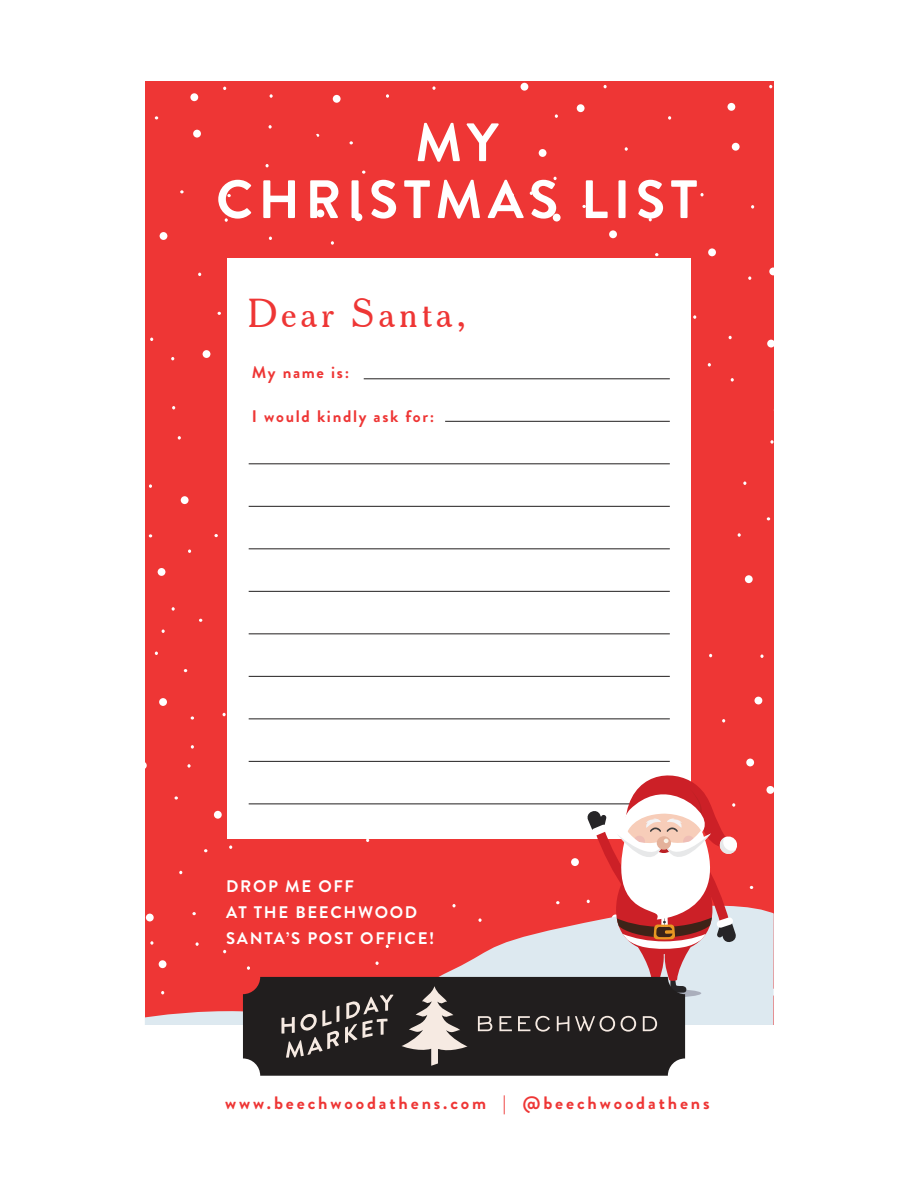
<style>
.page{position:relative;width:918px;height:1188px;background:#fff}
.page>*{position:absolute;margin:0;border:0;box-sizing:border-box;transform-origin:0 0}
.t1{font:700 54px/56.8px "Brandon Grotesque";letter-spacing:.1em;color:#fff;text-align:center}
.t2{font:39.45px "Cheltenham BT";letter-spacing:.1em;color:#ee3635}
.t3{font:700 18px "Brandon Grotesque";letter-spacing:.16em;color:#ee3635}
.t4{font:700 16.8px/26px "Brandon Grotesque";letter-spacing:.1em;color:#fff}
.t5{font:700 16.8px "Brandon Grotesque";letter-spacing:.1em;color:#ee3635}
</style>
<div class="page">
<div style="left:145px;top:82px;width:629px;height:943px;background:#ee3635"></div>
<div style="left:539px;top:149px;width:8px;height:8px;background:#fff;border-radius:50%"></div>
<div style="left:333px;top:95px;width:8px;height:8px;background:#fff;border-radius:50%"></div>
<svg style="left:187px;top:764px;width:4px;height:4px"></svg>
<svg style="left:432px;top:86px;width:4px;height:4px"></svg>
<svg style="left:191px;top:745px;width:3px;height:4px"></svg>
<svg style="left:625px;top:147px;width:3px;height:4px"></svg>
<div style="left:769px;top:267px;width:8px;height:8px;background:#fff;border-radius:50%"></div>
<svg style="left:751px;top:205px;width:3px;height:4px"></svg>
<div style="left:727px;top:103px;width:8px;height:8px;background:#fff;border-radius:50%"></div>
<div style="left:577px;top:104px;width:8px;height:8px;background:#fff;border-radius:50%"></div>
<svg style="left:188px;top:549px;width:3px;height:4px"></svg>
<svg style="left:331px;top:241px;width:3px;height:4px"></svg>
<svg style="left:700px;top:193px;width:4px;height:3px"></svg>
<svg style="left:553px;top:177px;width:4px;height:3px"></svg>
<svg style="left:386px;top:94px;width:3px;height:4px"></svg>
<div style="left:521px;top:83px;width:7px;height:8px;background:#fff;border-radius:50%"></div>
<div style="left:190px;top:93px;width:8px;height:8px;background:#fff;border-radius:50%"></div>
<div style="left:316px;top:209px;width:8px;height:8px;background:#fff;border-radius:50%"></div>
<div style="left:181px;top:496px;width:8px;height:8px;background:#fff;border-radius:50%"></div>
<div style="left:708px;top:248px;width:8px;height:8px;background:#fff;border-radius:50%"></div>
<svg style="left:214px;top:534px;width:4px;height:3px"></svg>
<svg style="left:155px;top:116px;width:3px;height:4px"></svg>
<svg style="left:227px;top:194px;width:4px;height:3px"></svg>
<svg style="left:655px;top:253px;width:4px;height:3px"></svg>
<svg style="left:582px;top:205px;width:4px;height:3px"></svg>
<svg style="left:149px;top:484px;width:3px;height:4px"></svg>
<svg style="left:668px;top:116px;width:3px;height:4px"></svg>
<svg style="left:760px;top:654px;width:4px;height:4px"></svg>
<svg style="left:603px;top:85px;width:4px;height:3px"></svg>
<svg style="left:225px;top:218px;width:3px;height:4px"></svg>
<div style="left:571px;top:858px;width:8px;height:8px;background:#fff;border-radius:50%"></div>
<div style="left:159px;top:698px;width:8px;height:8px;background:#fff;border-radius:50%"></div>
<div style="left:754px;top:697px;width:8px;height:8px;background:#fff;border-radius:50%"></div>
<div style="left:746px;top:758px;width:8px;height:8px;background:#fff;border-radius:50%"></div>
<div style="left:193px;top:130px;width:8px;height:8px;background:#fff;border-radius:50%"></div>
<div style="left:160px;top:232px;width:7px;height:8px;background:#fff;border-radius:50%"></div>
<div style="left:139px;top:761px;width:8px;height:8px;background:#fff;border-radius:50%"></div>
<div style="left:732px;top:143px;width:8px;height:8px;background:#fff;border-radius:50%"></div>
<svg style="left:708px;top:363px;width:3px;height:4px"></svg>
<svg style="left:511px;top:193px;width:3px;height:4px"></svg>
<svg style="left:555px;top:114px;width:3px;height:4px"></svg>
<svg style="left:229px;top:845px;width:3px;height:4px"></svg>
<div style="left:745px;top:575px;width:8px;height:8px;background:#fff;border-radius:50%"></div>
<div style="left:214px;top:811px;width:8px;height:8px;background:#fff;border-radius:50%"></div>
<svg style="left:191px;top:716px;width:3px;height:4px"></svg>
<svg style="left:174px;top:796px;width:4px;height:4px"></svg>
<svg style="left:770px;top:440px;width:4px;height:4px"></svg>
<svg style="left:693px;top:315px;width:3px;height:4px"></svg>
<svg style="left:738px;top:533px;width:3px;height:4px"></svg>
<div style="left:354px;top:213px;width:8px;height:8px;background:#fff;border-radius:50%"></div>
<div style="left:553px;top:214px;width:8px;height:8px;background:#fff;border-radius:50%"></div>
<div style="left:609px;top:230px;width:8px;height:8px;background:#fff;border-radius:50%"></div>
<svg style="left:178px;top:436px;width:3px;height:4px"></svg>
<div style="left:203px;top:350px;width:8px;height:8px;background:#fff;border-radius:50%"></div>
<div style="left:158px;top:568px;width:8px;height:8px;background:#fff;border-radius:50%"></div>
<div style="left:766px;top:786px;width:8px;height:8px;background:#fff;border-radius:50%"></div>
<div style="left:767px;top:340px;width:8px;height:8px;background:#fff;border-radius:50%"></div>
<div style="left:228px;top:259px;width:463px;height:580px;background:#fff"></div>
<hr style="left:364px;top:378px;width:306px;height:1px;background:#211e1e">
<hr style="left:445px;top:421px;width:225px;height:1px;background:#211e1e">
<hr style="left:249px;top:463px;width:421px;height:1px;background:#211e1e">
<hr style="left:249px;top:506px;width:421px;height:1px;background:#211e1e">
<hr style="left:249px;top:549px;width:421px;height:1px;background:#211e1e">
<hr style="left:249px;top:591px;width:421px;height:1px;background:#211e1e">
<hr style="left:249px;top:634px;width:421px;height:1px;background:#211e1e">
<hr style="left:249px;top:676px;width:421px;height:1px;background:#211e1e">
<hr style="left:249px;top:719px;width:421px;height:1px;background:#211e1e">
<hr style="left:249px;top:761px;width:421px;height:1px;background:#211e1e">
<hr style="left:249px;top:804px;width:421px;height:1px;background:#211e1e">
<svg style="left:145px;top:901px;width:629px;height:124px"></svg>
<svg style="left:626px;top:989px;width:75px;height:9px"></svg>
<svg style="left:575px;top:775px;width:163px;height:218px"></svg>
<div style="left:243px;top:977px;width:442px;height:99px;background:#211e1e;border-radius:17px"></div>
<svg style="left:478px;top:1016px;width:14px;height:15px"></svg>
<svg style="left:499px;top:1016px;width:13px;height:15px"></svg>
<svg style="left:518px;top:1016px;width:32px;height:16px"></svg>
<svg style="left:557px;top:1016px;width:12px;height:15px"></svg>
<svg style="left:575px;top:1016px;width:40px;height:16px"></svg>
<svg style="left:621px;top:1016px;width:15px;height:16px"></svg>
<svg style="left:643px;top:1016px;width:14px;height:15px"></svg>
<svg style="left:401px;top:986px;width:67px;height:80px"></svg>
<svg style="left:281px;top:1006px;width:58px;height:52px"></svg>
<svg style="left:345px;top:995px;width:48px;height:48px"></svg>
<h1 class="t1" style="left:216px;top:115px;width:483px">MY<br>CHRISTMAS LIST</h1>
<h2 class="t2" style="left:247px;top:289px;width:221px">Dear Santa,</h2>
<p class="t5" style="left:252px;top:361px;width:99px">My name is:</p>
<p class="t5" style="left:252px;top:404px;width:184px">I would kindly ask for:</p>
<p class="t4" style="left:226px;top:874px;width:210px">DROP ME OFF<br>AT THE BEECHWOOD<br>SANTA’S POST OFFICE!</p>
<p class="t3" style="left:225px;top:1090px;width:486px">www.beechwoodathens.com | @beechwoodathens</p>
</div>
